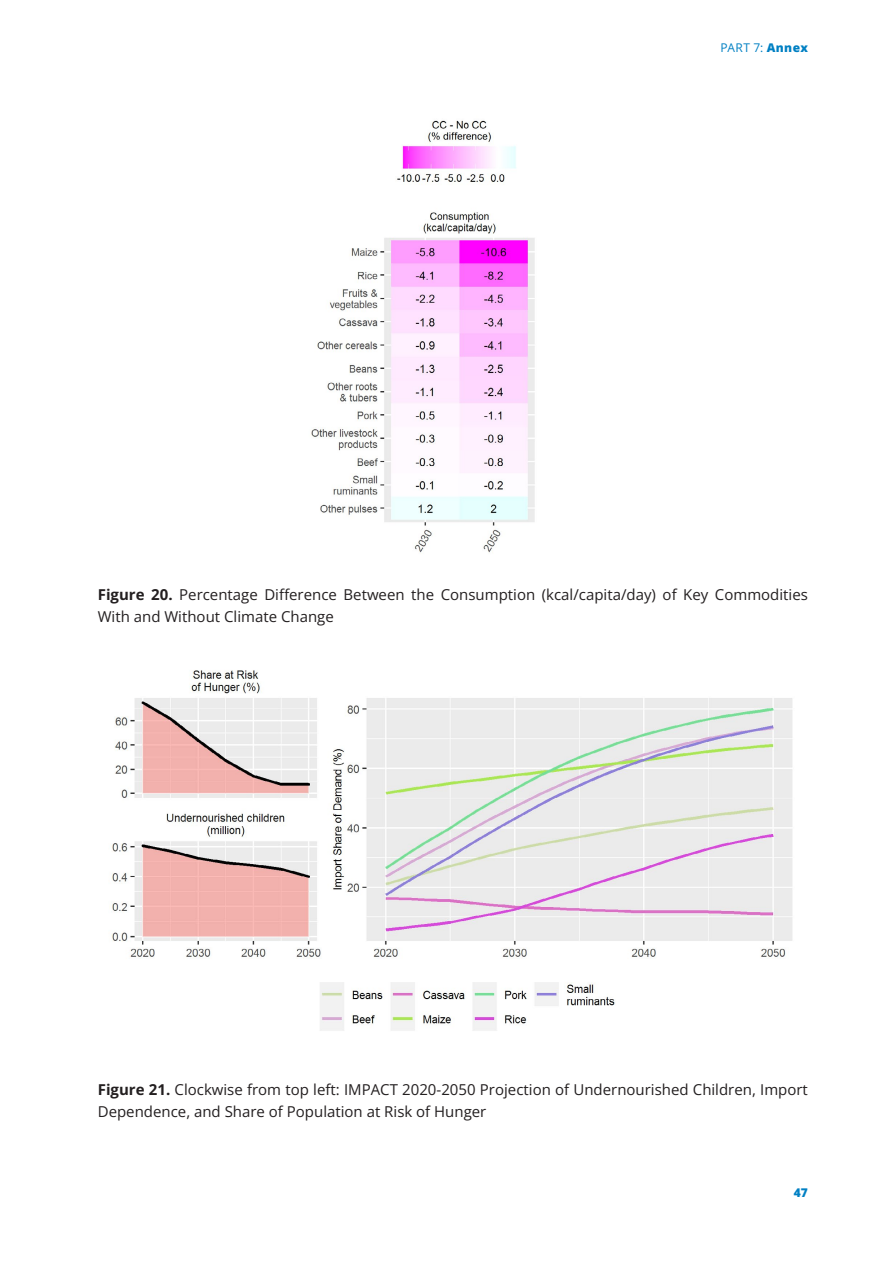
<style>
.page{position:relative;width:893px;height:1263px;background:#fff}
.page>*{position:absolute;margin:0;border:0;box-sizing:border-box;transform-origin:0 0}
.t1{font:15px/22.5px "Open Sans";color:#231f20}
.t2{font:12px "Open Sans";color:#0080c3}
.t3{font:800 12px "Open Sans";color:#0080c3}
.s1{font-weight:800}
.s2{font-weight:700}
</style>
<div class="page">
<img style="left:311px;top:120px;width:224px;height:433px">
<img style="left:111px;top:670px;width:682px;height:361px">
<p class="t2" style="left:720px;top:40px;width:89px">PART 7: <span class="s1">Annex</span></p>
<p class="t1" style="left:98px;top:583px;width:712px"><span class="s2">Figure 20.</span> Percentage Difference Between the Consumption (kcal/capita/day) of Key Commodities<br>With and Without Climate Change</p>
<p class="t1" style="left:98px;top:1078px;width:712px"><span class="s2">Figure 21.</span> Clockwise from top left: IMPACT 2020-2050 Projection of Undernourished Children, Import<br>Dependence, and Share of Population at Risk of Hunger</p>
<p class="t3" style="left:794px;top:1184px;width:16px">47</p>
</div>
